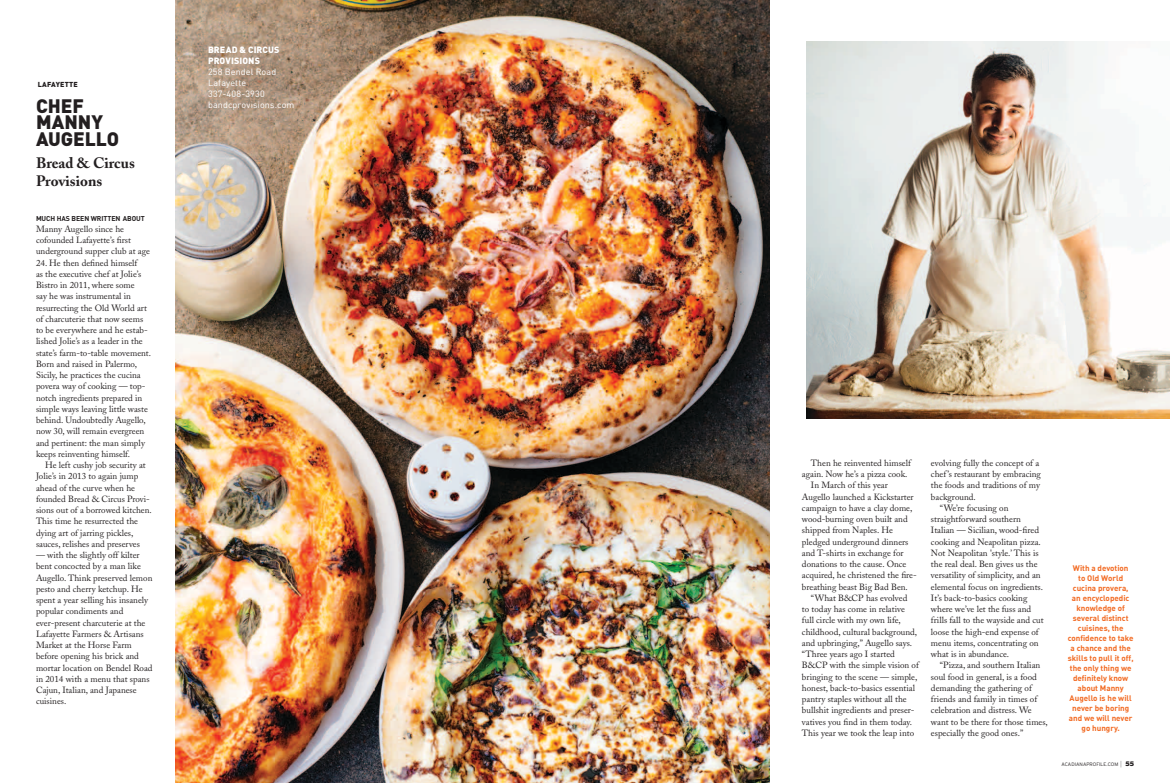
<style>
.page{position:relative;width:1170px;height:783px;background:#fff}
.page>*{position:absolute;margin:0;border:0;box-sizing:border-box;transform-origin:0 0}
.t1{font:900 19.3px/16.4px "DIN";color:#231f20}
.t2{font:700 15px/18px "Adobe Caslon";color:#231f20}
.t3{font:9px/11.2px "Adobe Caslon";color:#231f20}
.t4{font:9px/11px "DIN";letter-spacing:.015em;color:#fff}
.t5{font:900 9px/11px "DIN";letter-spacing:.01em;color:#fff}
.t6{font:8px/10px "DIN Bold Alternate";color:#f26921;text-align:center}
.t7{font:900 7.1px "DIN";letter-spacing:.03em;color:#231f20}
.t8{font:700 7px "DIN";letter-spacing:-.01em;color:#231f20}
.t9{font:300 5px "Interstate";letter-spacing:.01em;color:#231f20}
.s1{font-family:"Archer";font-weight:400;font-size:7px;color:#58595b}
.s2{font-family:"Adria Slab";font-weight:900;font-size:7px}
</style>
<div class="page">
<img style="left:176px;top:0;width:593px;height:783px">
<img style="left:806px;top:42px;width:364px;height:376px">
<p class="t7" style="left:38px;top:80px;width:42px">LAFAYETTE</p>
<h1 class="t1" style="left:36px;top:97px;width:85px">CHEF<br>MANNY<br>AUGELLO</h1>
<h2 class="t2" style="left:36px;top:154px;width:100px">Bread &amp; Circus<br>Provisions</h2>
<p class="t8" style="left:36px;top:213px;width:110px">M UCH HAS BEEN WRITTEN ABOUT</p>
<p class="t3" style="left:36px;top:223px;width:115px">Manny Augello since he cofounded Lafayette’s first underground supper club at age</p>
<p class="t3" style="left:36px;top:257px;width:117px">24. He then defined himself<br>as the executive chef at Jolie’s<br>Bistro in 2011, where some<br>say he was instrumental in resurrecting the Old World art of charcuterie that now seems to be everywhere and he estab&shy;lished Jolie’s as a leader in the state’s farm-to-table movement.<br>Born and raised in Palermo,<br>Sicily, he practices the cucina povera way of cooking — top&shy;notch ingredients prepared in simple ways leaving little waste behind. Undoubtedly Augello, now 30, will remain evergreen and pertinent: the man simply keeps reinventing himself.</p>
<p class="t3" style="left:36px;top:459px;width:117px;text-indent:9px">He left cushy job security at<br>Jolie’s in 2013 to again jump ahead of the curve when he founded Bread &amp; Circus Provi&shy;sions out of a borrowed kitchen.<br>This time he resurrected the dying art of jarring pickles, sauces, relishes and preserves</p>
<p class="t3" style="left:36px;top:549px;width:118px">— with the slightly off kilter bent concocted by a man like<br>Augello. Think preserved lemon pesto and cherry ketchup. He spent a year selling his insanely popular condiments and ever-present charcuterie at the<br>Lafayette Farmers &amp; Artisans<br>Market at the Horse Farm before opening his brick and mortar location on Bendel Road in 2014 with a menu that spans<br>Cajun, Italian, and Japanese cuisines.</p>
<p class="t5" style="left:208px;top:43px;width:73px">BREAD &amp; CIRCUS<br>PROVISIONS</p>
<p class="t4" style="left:208px;top:66px;width:88px">258 Bendel Road<br>Lafayette<br>337-408-3930 bandcprovisions.com</p>
<p class="t3" style="left:811px;top:457px;width:101px">Then he reinvented himself</p>
<p class="t3" style="left:802px;top:468px;width:107px">again. Now he’s a pizza cook.</p>
<p class="t3" style="left:811px;top:480px;width:78px">In March of this year</p>
<p class="t3" style="left:802px;top:491px;width:113px">Augello launched a Kickstarter</p>
<p class="t3" style="left:802px;top:502px;width:112px">campaign to have a clay dome,</p>
<p class="t3" style="left:802px;top:513px;width:107px">wood-burning oven built and</p>
<p class="t3" style="left:802px;top:525px;width:92px">shipped from Naples. He</p>
<p class="t3" style="left:802px;top:536px;width:108px">pledged underground dinners</p>
<p class="t3" style="left:802px;top:547px;width:103px">and T-shirts in exchange for</p>
<p class="t3" style="left:802px;top:558px;width:106px">donations to the cause. Once</p>
<p class="t3" style="left:802px;top:570px;width:116px">acquired, he christened the fire-</p>
<p class="t3" style="left:802px;top:581px;width:107px">breathing beast Big Bad Ben.</p>
<p class="t3" style="left:811px;top:592px;width:98px">“What B&amp;CP has evolved</p>
<p class="t3" style="left:802px;top:603px;width:104px">to today has come in relative</p>
<p class="t3" style="left:802px;top:615px;width:100px">full circle with my own life,</p>
<p class="t3" style="left:802px;top:626px;width:117px">childhood, cultural background,</p>
<p class="t3" style="left:802px;top:637px;width:112px">and upbringing,” Augello says.</p>
<p class="t3" style="left:802px;top:648px;width:94px">“Three years ago I started</p>
<p class="t3" style="left:802px;top:660px;width:118px">B&amp;CP with the simple vision of</p>
<p class="t3" style="left:802px;top:671px;width:117px">bringing to the scene — simple,</p>
<p class="t3" style="left:802px;top:682px;width:115px">honest, back-to-basics essential</p>
<p class="t3" style="left:802px;top:693px;width:106px">pantry staples without all the</p>
<p class="t3" style="left:802px;top:705px;width:114px">bullshit ingredients and preser-</p>
<p class="t3" style="left:802px;top:716px;width:112px">vatives you find in them today.</p>
<p class="t3" style="left:802px;top:727px;width:114px">This year we took the leap into</p>
<p class="t3" style="left:931px;top:457px;width:110px">evolving fully the concept of a</p>
<p class="t3" style="left:931px;top:468px;width:111px">chef ’s restaurant by embracing</p>
<p class="t3" style="left:931px;top:480px;width:111px">the foods and traditions of my</p>
<p class="t3" style="left:931px;top:491px;width:46px">background.</p>
<p class="t3" style="left:940px;top:502px;width:70px">“We’re focusing on</p>
<p class="t3" style="left:931px;top:513px;width:91px">straightforward southern</p>
<p class="t3" style="left:931px;top:525px;width:110px">Italian — Sicilian, wood-fired</p>
<p class="t3" style="left:931px;top:536px;width:111px">cooking and Neapolitan pizza.</p>
<p class="t3" style="left:931px;top:547px;width:109px">Not Neapolitan 'style.’ This is</p>
<p class="t3" style="left:931px;top:558px;width:108px">the real deal. Ben gives us the</p>
<p class="t3" style="left:931px;top:570px;width:111px">versatility of simplicity, and an</p>
<p class="t3" style="left:931px;top:581px;width:114px">elemental focus on ingredients.</p>
<p class="t3" style="left:931px;top:592px;width:98px">It’s back-to-basics cooking</p>
<p class="t3" style="left:931px;top:603px;width:102px">where we’ve let the fuss and</p>
<p class="t3" style="left:931px;top:615px;width:114px">frills fall to the wayside and cut</p>
<p class="t3" style="left:931px;top:626px;width:109px">loose the high-end expense of</p>
<p class="t3" style="left:931px;top:637px;width:109px">menu items, concentrating on</p>
<p class="t3" style="left:931px;top:648px;width:80px">what is in abundance.</p>
<p class="t3" style="left:940px;top:660px;width:102px">“Pizza, and southern Italian</p>
<p class="t3" style="left:931px;top:671px;width:107px">soul food in general, is a food</p>
<p class="t3" style="left:931px;top:682px;width:102px">demanding the gathering of</p>
<p class="t3" style="left:931px;top:693px;width:108px">friends and family in times of</p>
<p class="t3" style="left:931px;top:705px;width:102px">celebration and distress. We</p>
<p class="t3" style="left:931px;top:716px;width:118px">want to be there for those times,</p>
<p class="t3" style="left:931px;top:727px;width:94px">especially the good ones.”</p>
<p class="t6" style="left:1068px;top:563px;width:67px">With a devotion<br>to Old World cucina provera, an encyclopedic knowledge of several distinct cuisines, the confidence to take a chance and the skills to pull it off, the only thing we definitely know about Manny<br>Augello is he will never be boring and we will never go hungry.</p>
<p class="t9" style="left:1061px;top:761px;width:74px">ACADIANAPROFILE.COM <span class="s1">|</span> <span class="s2">55</span></p>
</div>
